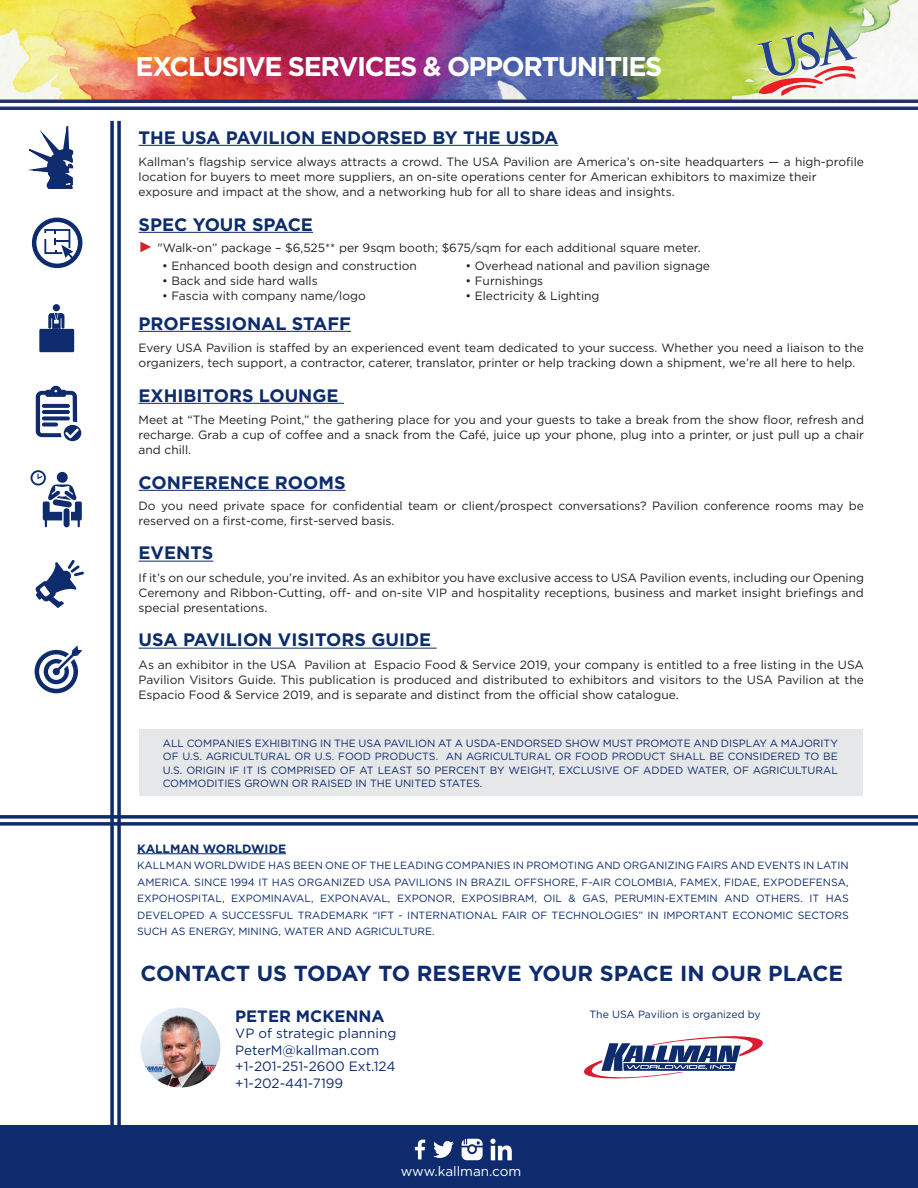
<style>
.page{position:relative;width:918px;height:1188px;background:#fff}
.page>*{position:absolute;margin:0;border:0;box-sizing:border-box;transform-origin:0 0}
.t1{font:700 27px "Gotham";letter-spacing:-.05em;color:#fff}
.t2{font:700 21.75px "Gotham";color:#0d2b6d}
.t3{font:700 18px "Gotham";color:#0c2c6c}
.t4{font:700 16.5px "Gotham";color:#0d2b6d}
.t5{font:13.5px/16.5px "Gotham";color:#0d2b6d}
.t6{font:13.5px "Gotham";color:#fff}
.t7{font:12px/15px "Gotham";color:#231f20}
.t8{font:700 12px "Gotham";color:#0c2c6c}
.t9{font:10.5px/16.5px "Gotham";color:#0d2b6d;text-align:justify}
.s1{font-family:"Arial";font-size:15px;color:#d1232a}
</style>
<div class="page">
<div style="left:139px;top:729px;width:724px;height:66px;background:#e6e7e9"></div>
<img style="left:0;top:0;width:918px;height:100px">
<div style="left:0;top:1125px;width:918px;height:63px;background:#0d2b6d"></div>
<div style="left:32px;top:218px;width:50px;height:50px;border:4px solid #0d2b6d;border-radius:50%"></div>
<svg style="left:44px;top:229px;width:31px;height:31px"></svg>
<img style="left:141px;top:1008px;width:79px;height:80px;border-radius:40px">
<hr style="left:137px;top:853px;width:149px;height:1px;background:#0c2c6c">
<hr style="left:0;top:100px;width:918px;height:3px;background:#22336b">
<hr style="left:0;top:107px;width:918px;height:3px;background:#22336b">
<svg style="left:110px;top:121px;width:4px;height:1004px;background:#2a457e"></svg>
<svg style="left:117px;top:121px;width:4px;height:1004px;background:#2a457f"></svg>
<div style="left:39px;top:329px;width:35px;height:23px;background:#0d2b6d"></div>
<div style="left:53px;top:304px;width:7px;height:7px;background:#0d2b6d;border-radius:50%"></div>
<svg style="left:48px;top:313px;width:16px;height:16px"></svg>
<svg style="left:35px;top:645px;width:47px;height:48px"></svg>
<svg style="left:35px;top:560px;width:49px;height:48px"></svg>
<svg style="left:36px;top:386px;width:45px;height:55px"></svg>
<svg style="left:31px;top:470px;width:51px;height:57px"></svg>
<svg style="left:28px;top:126px;width:46px;height:63px"></svg>
<svg style="left:0;top:815px;width:918px;height:4px;background:#2a447e"></svg>
<svg style="left:0;top:822px;width:918px;height:4px;background:#2a447e"></svg>
<svg style="left:490px;top:1139px;width:22px;height:21px"></svg>
<svg style="left:415px;top:1140px;width:10px;height:19px"></svg>
<svg style="left:433px;top:1141px;width:21px;height:17px"></svg>
<svg style="left:462px;top:1139px;width:21px;height:21px"></svg>
<svg style="left:584px;top:1036px;width:179px;height:43px"></svg>
<img style="left:758px;top:27px;width:99px;height:69px">
<hr style="left:139px;top:145px;width:420px;height:1px;background:#0c2c6c">
<hr style="left:139px;top:232px;width:174px;height:1px;background:#0c2c6c">
<hr style="left:139px;top:331px;width:212px;height:1px;background:#0c2c6c">
<hr style="left:139px;top:403px;width:205px;height:1px;background:#0c2c6c">
<hr style="left:139px;top:490px;width:207px;height:1px;background:#0c2c6c">
<hr style="left:139px;top:561px;width:74px;height:1px;background:#0c2c6c">
<hr style="left:139px;top:648px;width:298px;height:1px;background:#0c2c6c">
<h1 class="t1" style="left:136px;top:49px;width:528px">EXCLUSIVE SERVICES &amp; OPPORTUNITIES</h1>
<h3 class="t3" style="left:139px;top:125px;width:421px">THE USA PAVILION ENDORSED BY THE USDA</h3>
<p class="t7" style="left:139px;top:154px;width:727px">Kallman’s flagship service always attracts a crowd. The USA Pavilion are America’s on-site headquarters — a high-profile location for buyers to meet more suppliers, an on-site operations center for American exhibitors to maximize their exposure and impact at the show, and a networking hub for all to share ideas and insights.</p>
<h3 class="t3" style="left:139px;top:212px;width:176px">SPEC YOUR SPACE</h3>
<p class="t7" style="left:139px;top:240px;width:564px"><span class="s1">►</span> "Walk-on” package – $6,525** per 9sqm booth; $675/sqm for each additional square meter.</p>
<p class="t7" style="left:162px;top:258px;width:256px">• Enhanced booth design and construction</p>
<p class="t7" style="left:162px;top:273px;width:157px">• Back and side hard walls</p>
<p class="t7" style="left:162px;top:288px;width:205px">• Fascia with company name/logo</p>
<p class="t7" style="left:465px;top:258px;width:246px">• Overhead national and pavilion signage</p>
<p class="t7" style="left:465px;top:273px;width:79px">• Furnishings</p>
<p class="t7" style="left:465px;top:288px;width:136px">• Electricity &amp; Lighting</p>
<h3 class="t3" style="left:139px;top:311px;width:214px">PROFESSIONAL STAFF</h3>
<p class="t7" style="left:139px;top:340px;width:727px">Every USA Pavilion is staffed by an experienced event team dedicated to your success. Whether you need a liaison to the organizers, tech support, a contractor, caterer, translator, printer or help tracking down a shipment, we’re all here to help.</p>
<h3 class="t3" style="left:139px;top:383px;width:202px">EXHIBITORS LOUNGE</h3>
<p class="t7" style="left:139px;top:412px;width:727px;text-align:justify">Meet at “The Meeting Point,” the gathering place for you and your guests to take a break from the show floor, refresh and recharge. Grab a cup of coffee and a snack from the Café, juice up your phone, plug into a printer, or just pull up a chair and chill.</p>
<h3 class="t3" style="left:139px;top:470px;width:209px">CONFERENCE ROOMS</h3>
<p class="t7" style="left:139px;top:499px;width:727px;line-height:14.4px">Do you need private space for confidential team or client/prospect conversations? Pavilion conference rooms may be reserved on a first-come, first-served basis.</p>
<h3 class="t3" style="left:139px;top:541px;width:76px">EVENTS</h3>
<p class="t7" style="left:139px;top:570px;width:727px;text-align:justify">If it’s on our schedule, you’re invited. As an exhibitor you have exclusive access to USA Pavilion events, including our Opening Ceremony and Ribbon-Cutting, off- and on-site VIP and hospitality receptions, business and market insight briefings and special presentations.</p>
<h3 class="t3" style="left:139px;top:628px;width:294px">USA PAVILION VISITORS GUIDE</h3>
<p class="t7" style="left:139px;top:657px;width:727px;text-align:justify">As an exhibitor in the USA Pavilion at Espacio Food &amp; Service 2019, your company is entitled to a free listing in the USA Pavilion Visitors Guide. This publication is produced and distributed to exhibitors and visitors to the USA Pavilion at the Espacio Food &amp; Service 2019, and is separate and distinct from the official show catalogue.</p>
<p class="t9" style="left:163px;top:736px;width:677px;line-height:13.5px">ALL COMPANIES EXHIBITING IN THE USA PAVILION AT A USDA-ENDORSED SHOW MUST PROMOTE AND DISPLAY A MAJORITY OF U.S. AGRICULTURAL OR U.S. FOOD PRODUCTS. AN AGRICULTURAL OR FOOD PRODUCT SHALL BE CONSIDERED TO BE U.S. ORIGIN IF IT IS COMPRISED OF AT LEAST 50 PERCENT BY WEIGHT, EXCLUSIVE OF ADDED WATER, OF AGRICULTURAL COMMODITIES GROWN OR RAISED IN THE UNITED STATES.</p>
<p class="t8" style="left:137px;top:840px;width:150px">KALLMAN WORLDWIDE</p>
<p class="t9" style="left:137px;top:857px;width:713px">KALLMAN WORLDWIDE HAS BEEN ONE OF THE LEADING COMPANIES IN PROMOTING AND ORGANIZING FAIRS AND EVENTS IN LATIN AMERICA. SINCE 1994 IT HAS ORGANIZED USA PAVILIONS IN BRAZIL OFFSHORE, F-AIR COLOMBIA, FAMEX, FIDAE, EXPODEFENSA, EXPOHOSPITAL, EXPOMINAVAL, EXPONAVAL, EXPONOR, EXPOSIBRAM, OIL &amp; GAS, PERUMIN-EXTEMIN AND OTHERS. IT HAS DEVELOPED A SUCCESSFUL TRADEMARK “IFT - INTERNATIONAL FAIR OF TECHNOLOGIES” IN IMPORTANT ECONOMIC SECTORS SUCH AS ENERGY, MINING, WATER AND AGRICULTURE.</p>
<h2 class="t2" style="left:141px;top:959px;width:704px">CONTACT US TODAY TO RESERVE YOUR SPACE IN OUR PLACE</h2>
<h3 class="t4" style="left:235px;top:1005px;width:151px">PETER MCKENNA</h3>
<p class="t5" style="left:235px;top:1025px;width:163px">VP of strategic planning<br>PeterM@kallman.com +1-201-251-2600 Ext.124 +1-202-441-7199</p>
<p class="t6" style="left:401px;top:1162px;width:122px">www.kallman.com</p>
<p class="t9" style="left:590px;top:1005px;width:173px">The USA Pavilion is organized by</p>
</div>
